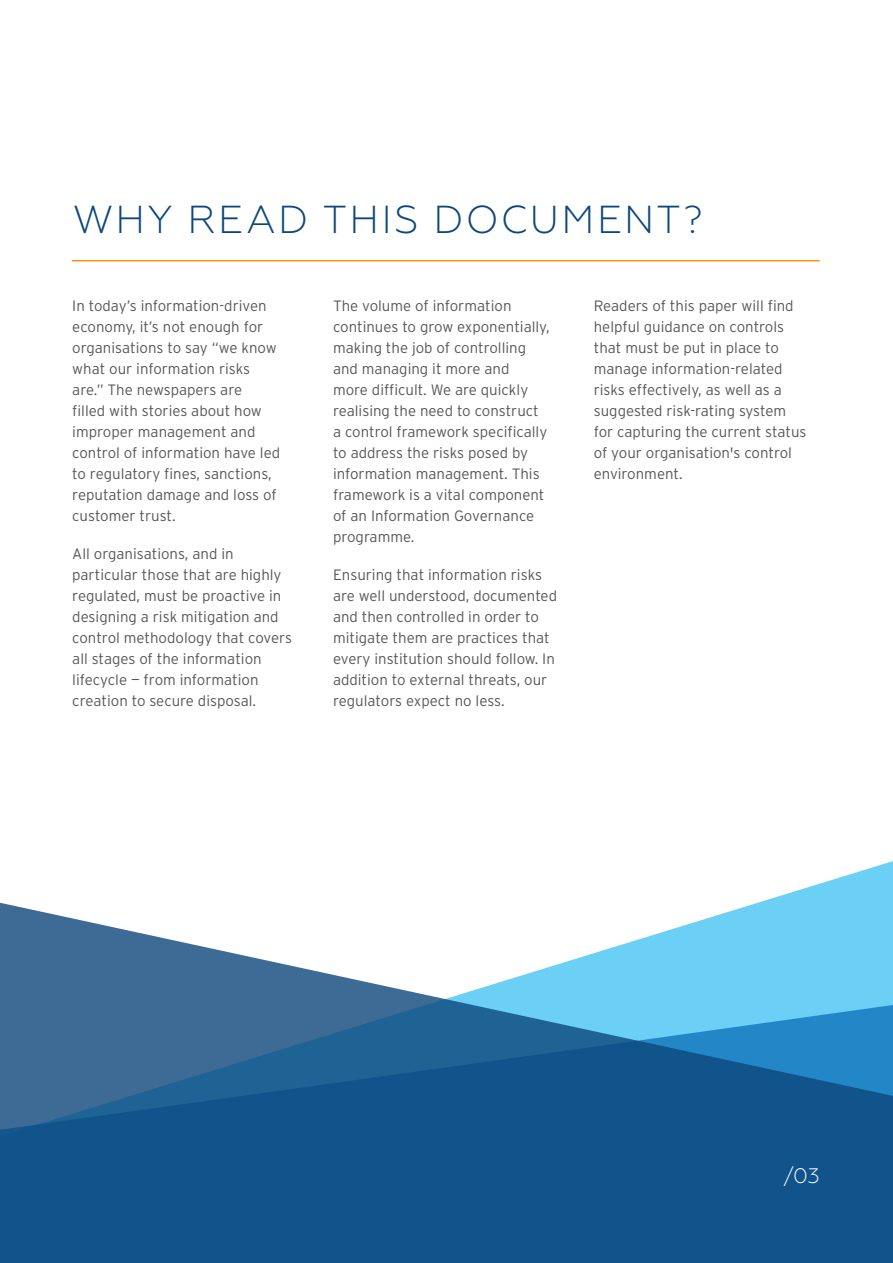
<style>
.page{position:relative;width:893px;height:1263px;background:#fff}
.page>*{position:absolute;margin:0;border:0;box-sizing:border-box;transform-origin:0 0}
.t1{font:300 39px "Geometria";letter-spacing:.06em;color:#0d477c}
.t2{font:300 21px "Geometria";color:#fff}
.t3{font:300 15px/21px "Interstate";color:#57585a}
</style>
<div class="page">
<svg style="left:777px;top:861px;width:116px;height:36px"></svg>
<svg style="left:0;top:897px;width:893px;height:366px;background:#427daa"></svg>
<hr style="left:72px;top:260px;width:748px;height:1px;background:#f7931d">
<h1 class="t1" style="left:73px;top:197px;width:631px">WHY READ THIS DOCUMENT?</h1>
<p class="t3" style="left:72px;top:295px;width:209px">In today’s information-driven economy, it’s not enough for organisations to say “we know what our information risks are.” The newspapers are<br>filled with stories about how improper management and control of information have led to regulatory fines, sanctions, reputation damage and loss of customer trust.</p>
<p class="t3" style="left:72px;top:543px;width:221px">All organisations, and in particular those that are highly regulated, must be proactive in designing a risk mitigation and control methodology that covers all stages of the information lifecycle — from information creation to secure disposal.</p>
<p class="t3" style="left:333px;top:295px;width:218px">The volume of information continues to grow exponentially, making the job of controlling and managing it more and<br>more difficult. We are quickly realising the need to construct a control framework specifically to address the risks posed by information management. This framework is a vital component of an Information Governance programme.</p>
<p class="t3" style="left:333px;top:564px;width:226px">Ensuring that information risks are well understood, documented and then controlled in order to mitigate them are practices that every institution should follow. In addition to external threats, our regulators expect no less.</p>
<p class="t3" style="left:594px;top:295px;width:214px">Readers of this paper will find helpful guidance on controls that must be put in place to manage information-related risks effectively, as well as a suggested risk-rating system for capturing the current status of your organisation's control environment.</p>
<h2 class="t2" style="left:783px;top:1163px;width:38px">/03</h2>
</div>
